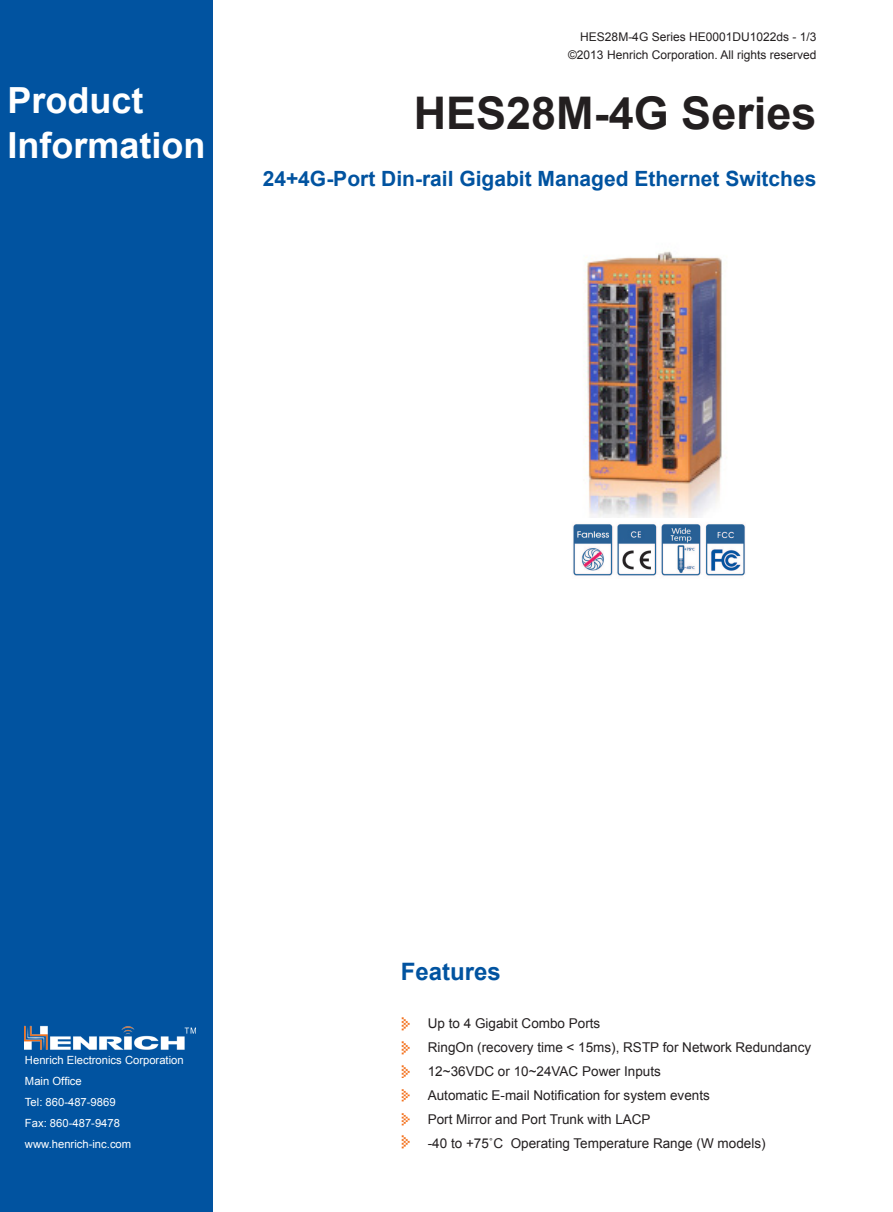
<style>
.page{position:relative;width:893px;height:1212px;background:#fff}
.page>*{position:absolute;margin:0;border:0;box-sizing:border-box;transform-origin:0 0}
.t1{font:700 45px "Arial";color:#231f20}
.t2{font:700 36px/45px "Arial";color:#fff}
.t3{font:700 24px "Arial";color:#0153a0}
.t4{font:700 21px "Arial";color:#0153a0}
.t5{font:13.5px/24px "Arial";color:#231f20}
.t6{font:12px/18px "Arial";color:#231f20;text-align:right}
.t7{font:11.25px/21px "Arial";color:#fff}
</style>
<div class="page">
<img style="left:585px;top:251px;width:137px;height:267px">
<svg style="left:401px;top:1018px;width:9px;height:12px"></svg>
<svg style="left:401px;top:1042px;width:9px;height:12px"></svg>
<svg style="left:401px;top:1065px;width:9px;height:13px"></svg>
<div style="left:0;top:0;width:213px;height:1212px;background:#0153a0"></div>
<img style="left:25px;top:1026px;width:170px;height:23px">
<svg style="left:401px;top:1089px;width:9px;height:12px"></svg>
<svg style="left:401px;top:1113px;width:9px;height:12px"></svg>
<img style="left:573px;top:524px;width:172px;height:52px">
<svg style="left:401px;top:1136px;width:9px;height:12px"></svg>
<h2 class="t2" style="left:7px;top:81px;width:199px">Product<br>Information</h2>
<p class="t6" style="left:568px;top:29px;width:250px">HES28M-4G Series HE0001DU1022ds - 1/3 ©2013 Henrich Corporation. All rights reserved</p>
<h1 class="t1" style="left:414px;top:96px;width:404px">HES28M-4G Series</h1>
<h3 class="t4" style="left:263px;top:171px;width:555px">24+4G-Port Din-rail Gigabit Managed Ethernet Switches</h3>
<p class="t7" style="left:25px;top:1050px;width:160px">Henrich Electronics Corporation<br>Main Office<br>Tel: 860-487-9869<br>Fax: 860-487-9478 www.henrich-inc.com</p>
<h3 class="t3" style="left:401px;top:962px;width:102px">Features</h3>
<p class="t5" style="left:428px;top:1013px;width:385px">Up to 4 Gigabit Combo Ports<br>RingOn (recovery time &lt; 15ms), RSTP for Network Redundancy 12~36VDC or 10~24VAC Power Inputs<br>Automatic E-mail Notification for system events<br>Port Mirror and Port Trunk with LACP<br>-40 to +75˚C Operating Temperature Range (W models)</p>
</div>
